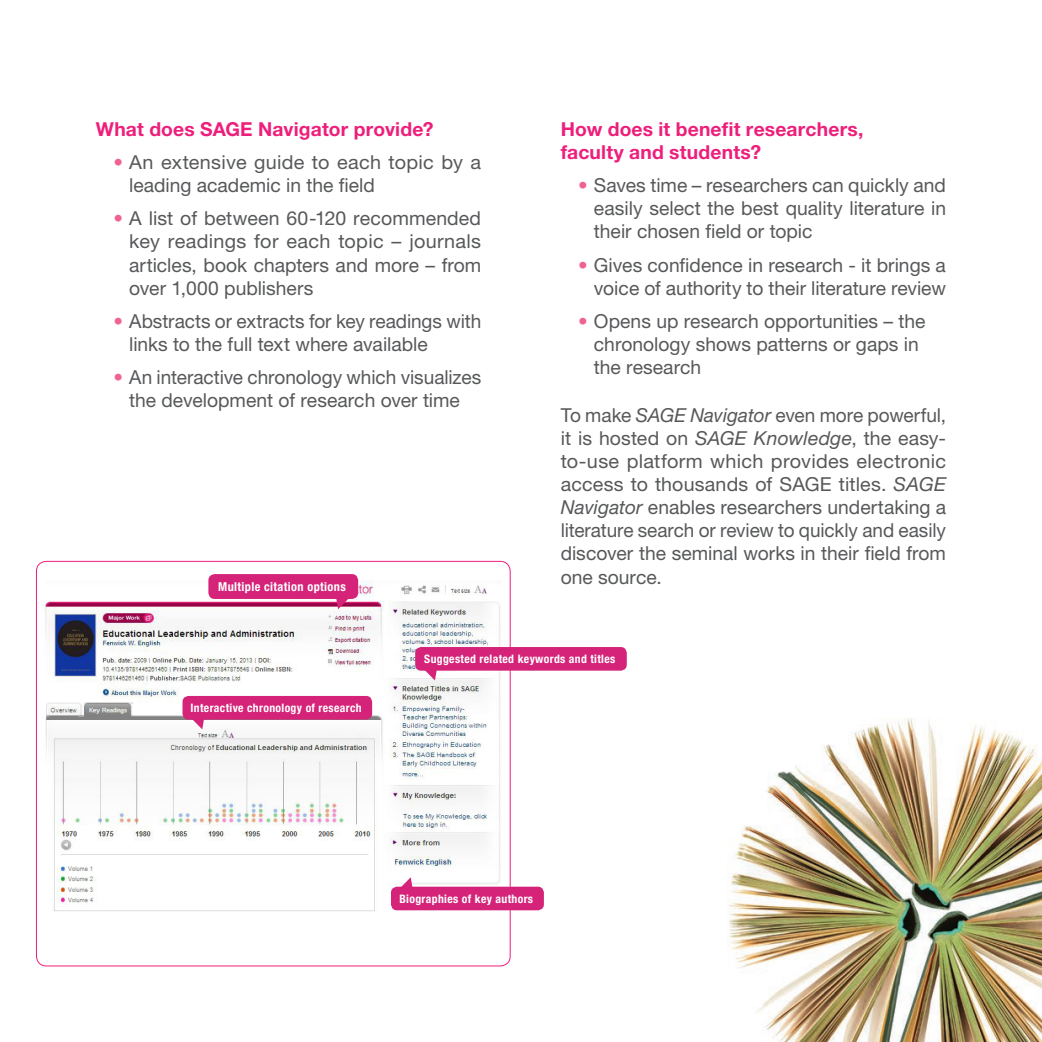
<style>
.page{position:relative;width:1042px;height:1042px;background:#fff}
.page>*{position:absolute;margin:0;border:0;box-sizing:border-box;transform-origin:0 0}
.main_text{font:19.25px/23.1px "Helvetica Neue LT Std";color:#57585a}
.main_text-2{font:700 19.25px/23.1px "Helvetica Neue LT Std";letter-spacing:.01em;color:#ee1e7b}
.t1{font:700 condensed 12.25px "Helvetica Neue";letter-spacing:.03em;color:#fff}
.t2{font:700 condensed 11.72px "Helvetica Neue";letter-spacing:.03em;color:#fff}
.s1{color:#f06390}
.s2{font-style:italic}
</style>
<div class="page">
<img style="left:728px;top:718px;width:314px;height:324px">
<img style="left:44px;top:580px;width:464px;height:332px">
<div style="left:208px;top:574px;width:150px;height:25px;background:#d42378;border-radius:6px"></div>
<svg style="left:336px;top:599px;width:14px;height:10px"></svg>
<div style="left:415px;top:647px;width:212px;height:23px;background:#d42378;border-radius:6px"></div>
<svg style="left:423px;top:670px;width:14px;height:10px"></svg>
<div style="left:182px;top:696px;width:190px;height:23px;background:#d42378;border-radius:6px"></div>
<svg style="left:190px;top:719px;width:14px;height:10px"></svg>
<div style="left:391px;top:886px;width:153px;height:24px;background:#d42378;border-radius:6px"></div>
<svg style="left:399px;top:877px;width:13px;height:10px"></svg>
<p class="main_text-2" style="left:96px;top:117px;width:339px">What does SAGE Navigator provide?</p>
<p class="main_text" style="left:129px;top:150px;width:353px;text-indent:-16px"><span class="s1">•</span> An extensive guide to each topic by a leading academic in the field</p>
<p class="main_text" style="left:129px;top:207px;width:354px;text-align:justify;text-indent:-16px"><span class="s1">•</span> A list of between 60-120 recommended key readings for each topic – journals articles, book chapters and more – from over 1,000 publishers</p>
<p class="main_text" style="left:129px;top:309px;width:354px;text-indent:-16px"><span class="s1">•</span> Abstracts or extracts for key readings with links to the full text where available</p>
<p class="main_text" style="left:113px;top:365px;width:369px;text-align:center"><span class="s1">•</span> An interactive chronology which visualizes the development of research over time</p>
<p class="t1" style="left:218px;top:579px;width:129px">Multiple citation options</p>
<p class="main_text-2" style="left:561px;top:117px;width:304px">How does it benefit researchers, faculty and students?</p>
<p class="main_text" style="left:594px;top:174px;width:354px;text-align:justify;text-indent:-16px"><span class="s1">•</span> Saves time – researchers can quickly and easily select the best quality literature in their chosen field or topic</p>
<p class="main_text" style="left:578px;top:253px;width:369px;text-align:right"><span class="s1">•</span> Gives confidence in research - it brings a voice of authority to their literature review</p>
<p class="main_text" style="left:594px;top:309px;width:333px;text-indent:-16px"><span class="s1">•</span> Opens up research opportunities – the chronology shows patterns or gaps in the research</p>
<p class="main_text" style="left:561px;top:403px;width:387px;text-align:justify">To make <span class="s2">SAGE Navigator</span> even more powerful, it is hosted on <span class="s2">SAGE Knowledge</span>, the easy&shy;to-use platform which provides electronic access to thousands of SAGE titles. <span class="s2">SAGE Navigator</span> enables researchers undertaking a literature search or review to quickly and easily discover the seminal works in their field from one source.</p>
<p class="t2" style="left:190px;top:700px;width:173px">Interactive chronology of research</p>
<p class="t2" style="left:424px;top:651px;width:193px">Suggested related keywords and titles</p>
<p class="t2" style="left:399px;top:891px;width:135px">Biographies of key authors</p>
</div>
